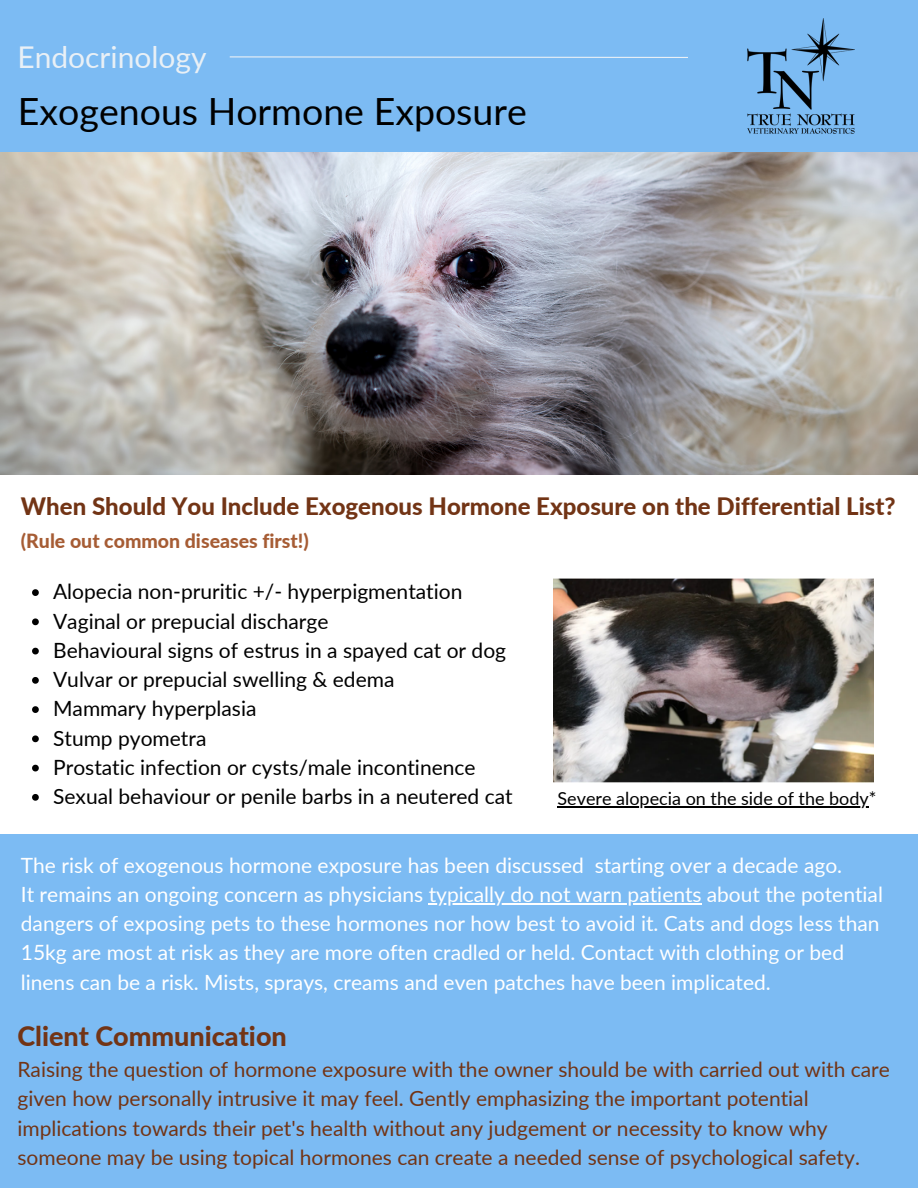
<style>
.page{position:relative;width:918px;height:1188px;background:#fff}
.page>*{position:absolute;margin:0;border:0;box-sizing:border-box;transform-origin:0 0}
.t1{font:37.5px "Lato";color:#000}
.t2{font:30px "Lato";color:#e9f0f6}
.t3{font:800 27px "Lato";color:#723415}
.t4{font:800 24px "Lato";color:#723415}
.t5{font:21px/29.2px "Lato";color:#fff}
.t6{font:21px/29.2px "Lato";color:#723415}
.t7{font:21px "Lato";color:#000}
.t8{font:800 19.5px "Lato";color:#a65c34}
.t9{font:18px "Lato";color:#000}
</style>
<div class="page">
<img style="left:0;top:152px;width:918px;height:323px">
<div style="left:0;top:0;width:918px;height:152px;background:#7cbbf3"></div>
<div style="left:0;top:835px;width:918px;height:353px;background:#7cbbf3"></div>
<svg style="left:229px;top:56px;width:459px;height:2px"></svg>
<img style="left:748px;top:18px;width:107px;height:115px">
<img style="left:554px;top:579px;width:319px;height:204px">
<hr style="left:558px;top:806px;width:311px;height:2px;background:#000">
<svg style="left:32px;top:589px;width:7px;height:7px"></svg>
<svg style="left:32px;top:618px;width:7px;height:7px"></svg>
<svg style="left:32px;top:648px;width:7px;height:6px"></svg>
<svg style="left:32px;top:677px;width:7px;height:7px"></svg>
<svg style="left:32px;top:706px;width:7px;height:7px"></svg>
<svg style="left:32px;top:735px;width:7px;height:7px"></svg>
<svg style="left:32px;top:765px;width:7px;height:6px"></svg>
<svg style="left:32px;top:794px;width:7px;height:7px"></svg>
<hr style="left:429px;top:903px;width:273px;height:1px;background:#fff">
<h2 class="t2" style="left:17px;top:38px;width:191px">Endocrinology</h2>
<h1 class="t1" style="left:18px;top:88px;width:510px">Exogenous Hormone Exposure</h1>
<p class="t4" style="left:21px;top:492px;width:876px">When Should You Include Exogenous Hormone Exposure on the Differential List?</p>
<h5 class="t8" style="left:21px;top:529px;width:289px">(Rule out common diseases first!)</h5>
<h4 class="t7" style="left:53px;top:579px;width:411px">Alopecia non-pruritic +/- hyperpigmentation</h4>
<p class="t7" style="left:53px;top:608px;width:277px">Vaginal or prepucial discharge</p>
<p class="t7" style="left:53px;top:637px;width:455px">Behavioural signs of estrus in a spayed cat or dog</p>
<p class="t7" style="left:53px;top:666px;width:343px">Vulvar or prepucial swelling &amp; edema</p>
<p class="t7" style="left:53px;top:696px;width:205px">Mammary hyperplasia</p>
<p class="t7" style="left:53px;top:725px;width:155px">Stump pyometra</p>
<p class="t7" style="left:53px;top:754px;width:424px">Prostatic infection or cysts/male incontinence</p>
<p class="t7" style="left:53px;top:783px;width:461px">Sexual behaviour or penile barbs in a neutered cat</p>
<h3 class="t9" style="left:558px;top:788px;width:320px">Severe alopecia on the side of the body*</h3>
<p class="t5" style="left:21px;top:850px;width:864px">The risk of exogenous hormone exposure has been discussed starting over a decade ago.<br>It remains an ongoing concern as physicians typically do not warn patients about the potential</p>
<p class="t5" style="left:21px;top:908px;width:860px">dangers of exposing pets to these hormones nor how best to avoid it. Cats and dogs less than<br>15kg are most at risk as they are more often cradled or held. Contact with clothing or bed linens can be a risk. Mists, sprays, creams and even patches have been implicated.</p>
<h5 class="t3" style="left:17px;top:1019px;width:271px">Client Communication</h5>
<h5 class="t6" style="left:17px;top:1054px;width:874px">Raising the question of hormone exposure with the owner should be with carried out with care given how personally intrusive it may feel. Gently emphasizing the important potential implications towards their pet's health without any judgement or necessity to know why someone may be using topical hormones can create a needed sense of psychological safety.</h5>
</div>
